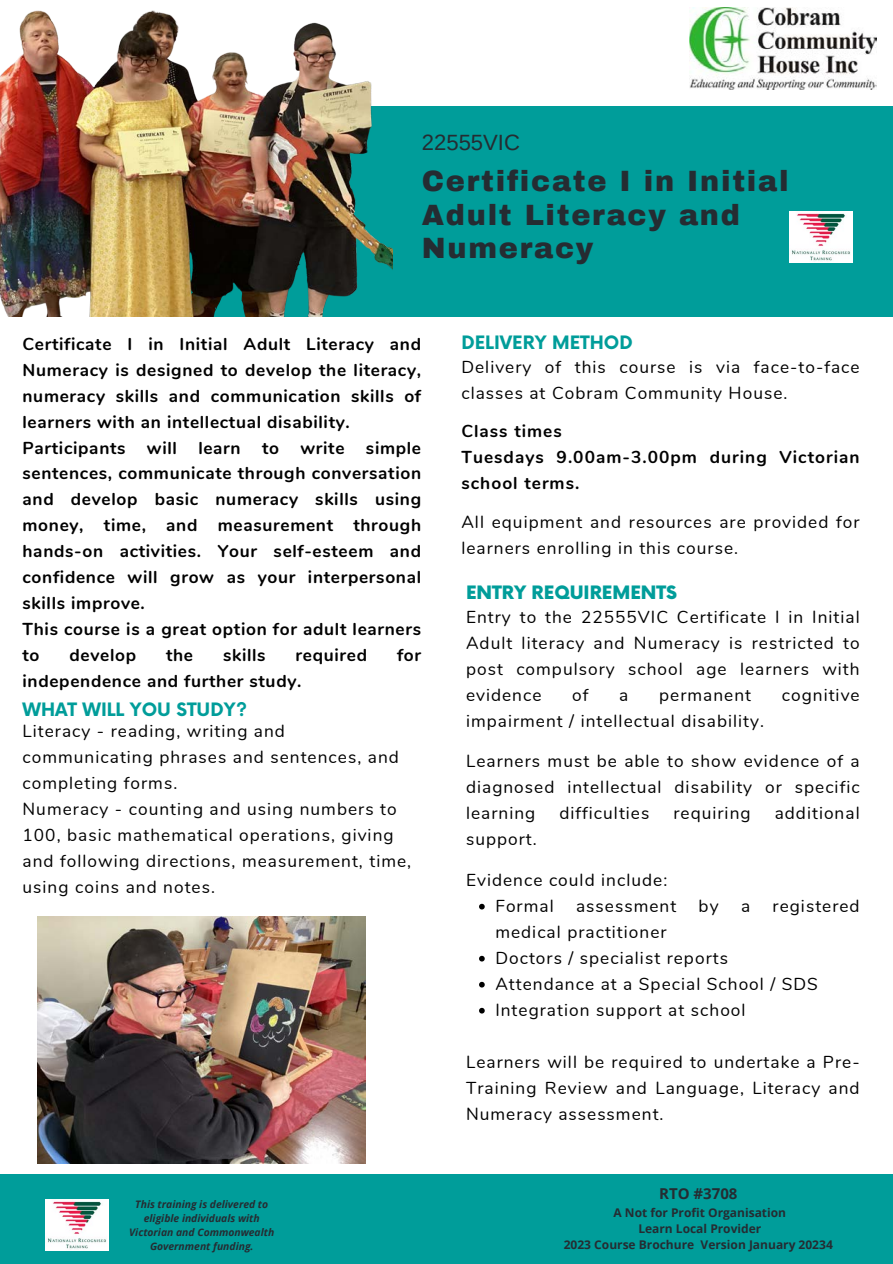
<style>
.page{position:relative;width:893px;height:1264px;background:#fff}
.page>*{position:absolute;margin:0;border:0;box-sizing:border-box;transform-origin:0 0}
.t1{font:900 28.65px/33.8px "Archivo";letter-spacing:.06em;color:#252c32}
.t2{font:22.05px "Arimo";color:#252c32}
.t3{font:700 18px "Now";color:#009d9a}
.t4{font:900 18px "Now";color:#009d9a}
.t5{font:17.25px/26px "Nunito";letter-spacing:.06em;color:#000}
.t6{font:700 17.25px/25.8px "Nunito";letter-spacing:.04em;color:#000;text-align:justify}
.t7{font:700 17.25px/26.1px "Nunito";letter-spacing:.06em;color:#000}
.t8{font:700 15px "Open Sans";color:#252c32}
.t9{font:700 12px "Open Sans";color:#252c32}
.t10{font:italic 700 10.35px/13.8px "Open Sans";color:#252c32;text-align:center}
</style>
<div class="page">
<div style="left:185px;top:106px;width:707px;height:210px;background:#009d9a"></div>
<img style="left:689px;top:8px;width:186px;height:82px">
<div style="left:0;top:1174px;width:892px;height:89px;background:#009d9a"></div>
<img style="left:46px;top:1199px;width:63px;height:51px">
<svg style="left:479px;top:903px;width:5px;height:6px"></svg>
<svg style="left:479px;top:955px;width:5px;height:6px"></svg>
<svg style="left:479px;top:981px;width:5px;height:6px"></svg>
<svg style="left:479px;top:1007px;width:5px;height:6px"></svg>
<img style="left:789px;top:211px;width:63px;height:52px">
<img style="left:0;top:10px;width:393px;height:306px">
<img style="left:38px;top:916px;width:327px;height:247px">
<p class="t2" style="left:422px;top:129px;width:100px">22555VIC</p>
<p class="t1" style="left:422px;top:164px;width:368px">Certificate I in Initial<br>Adult Literacy and<br>Numeracy</p>
<p class="t6" style="left:23px;top:331px;width:400px">Certificate I in Initial Adult Literacy and Numeracy is designed to develop the literacy, numeracy skills and communication skills of learners with an intellectual disability.</p>
<p class="t6" style="left:23px;top:435px;width:400px">Participants will learn to write simple sentences, communicate through conversation and develop basic numeracy skills using money, time, and measurement through hands-on activities. Your self-esteem and confidence will grow as your interpersonal skills improve.</p>
<p class="t6" style="left:23px;top:616px;width:400px">This course is a great option for adult learners to</p>
<p class="t6" style="left:69px;top:642px;width:68px">develop</p>
<p class="t6" style="left:166px;top:642px;width:28px">the</p>
<p class="t6" style="left:223px;top:642px;width:44px">skills</p>
<p class="t6" style="left:295px;top:642px;width:73px">required</p>
<p class="t6" style="left:397px;top:642px;width:26px">for</p>
<p class="t6" style="left:23px;top:668px;width:280px">independence and further study.</p>
<p class="t3" style="left:23px;top:699px;width:226px">WHAT WILL YOU STUDY?</p>
<p class="t5" style="left:23px;top:719px;width:378px">Literacy - reading, writing and communicating phrases and sentences, and completing forms.</p>
<p class="t5" style="left:23px;top:796px;width:390px">Numeracy - counting and using numbers to 100, basic mathematical operations, giving and following directions, measurement, time, using coins and notes.</p>
<p class="t10" style="left:129px;top:1197px;width:147px">This training is delivered to eligible individuals with<br>Victorian and Commonwealth<br>Government funding.</p>
<p class="t3" style="left:461px;top:333px;width:173px">DELIVERY METHOD</p>
<p class="t5" style="left:461px;top:354px;width:399px">Delivery of this course is via face-to-face classes at Cobram Community House.</p>
<p class="t7" style="left:461px;top:418px;width:102px">Class times</p>
<p class="t7" style="left:461px;top:444px;width:400px">Tuesdays 9.00am-3.00pm during Victorian school terms.</p>
<p class="t5" style="left:461px;top:509px;width:399px">All equipment and resources are provided for learners enrolling in this course.</p>
<p class="t4" style="left:466px;top:583px;width:212px">ENTRY REQUIREMENTS</p>
<p class="t5" style="left:466px;top:604px;width:395px;text-align:justify">Entry to the 22555VIC Certificate I in Initial Adult literacy and Numeracy is restricted to post compulsory school age learners with evidence</p>
<p class="t5" style="left:572px;top:682px;width:18px">of</p>
<p class="t5" style="left:619px;top:682px;width:11px">a</p>
<p class="t5" style="left:659px;top:682px;width:93px">permanent</p>
<p class="t5" style="left:781px;top:682px;width:79px">cognitive</p>
<p class="t5" style="left:466px;top:708px;width:299px">impairment / intellectual disability.</p>
<p class="t5" style="left:466px;top:748px;width:395px;text-align:justify">Learners must be able to show evidence of a diagnosed intellectual disability or specific learning</p>
<p class="t5" style="left:559px;top:800px;width:91px">difficulties</p>
<p class="t5" style="left:673px;top:800px;width:79px">requiring</p>
<p class="t5" style="left:774px;top:800px;width:86px">additional</p>
<p class="t5" style="left:466px;top:826px;width:72px">support.</p>
<p class="t5" style="left:466px;top:867px;width:203px">Evidence could include:</p>
<p class="t5" style="left:495px;top:893px;width:60px">Formal</p>
<p class="t5" style="left:576px;top:893px;width:102px">assessment</p>
<p class="t5" style="left:698px;top:893px;width:21px">by</p>
<p class="t5" style="left:741px;top:893px;width:11px">a</p>
<p class="t5" style="left:772px;top:893px;width:89px">registered</p>
<p class="t5" style="left:495px;top:919px;width:173px">medical practitioner</p>
<p class="t5" style="left:495px;top:945px;width:234px">Doctors / specialist reports</p>
<p class="t5" style="left:495px;top:971px;width:324px">Attendance at a Special School / SDS</p>
<p class="t5" style="left:495px;top:997px;width:252px">Integration support at school</p>
<p class="t5" style="left:466px;top:1049px;width:395px;text-align:justify">Learners will be required to undertake a Pre-Training Review and Language, Literacy and Numeracy assessment.</p>
<p class="t8" style="left:659px;top:1183px;width:80px">RTO #3708</p>
<p class="t9" style="left:613px;top:1204px;width:174px">A Not for Profit Organisation</p>
<p class="t9" style="left:638px;top:1220px;width:124px">Learn Local Provider</p>
<p class="t9" style="left:563px;top:1236px;width:270px">2023 Course Brochure Version January 20234</p>
</div>
